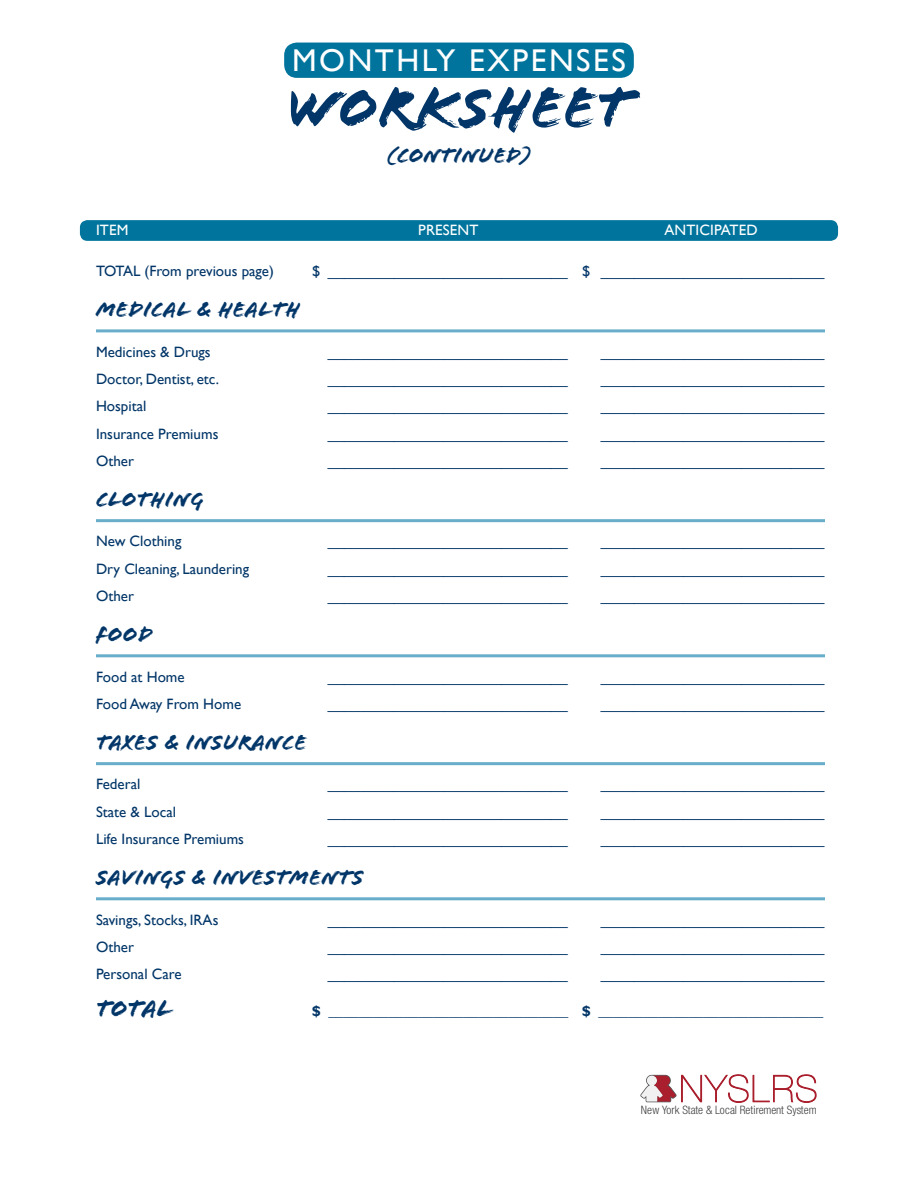
<style>
.page{position:relative;width:918px;height:1188px;background:#fff}
.page>*{position:absolute;margin:0;border:0;box-sizing:border-box;transform-origin:0 0}
.t1{font:60.9px "Flood Std";color:#023668}
.t2{font:31.5px "Gill Sans";letter-spacing:.08em;color:#fff}
.t3{font:25.5px "Flood Std";color:#023668}
.t4{font:22.5px "Flood Std";letter-spacing:.01em;color:#023668}
.t5{font:15px "Gill Sans";color:#023668}
.t6{font:700 15px "Gill Sans";color:#023668}
.t7{font:15px "Gill Sans";letter-spacing:.01em;color:#fff}
.t8{font:300 condensed 11.55px "Helvetica Neue LT Std";letter-spacing:-.005em;color:#414042}
</style>
<div class="page">
<svg style="left:640px;top:1075px;width:176px;height:27px"></svg>
<div style="left:284px;top:43px;width:350px;height:35px;background:#00749c;border-radius:13px"></div>
<div style="left:80px;top:220px;width:758px;height:21px;background:#00749c;border-radius:8px"></div>
<hr style="left:96px;top:329px;width:729px;height:3px;background:#68adca">
<hr style="left:96px;top:519px;width:729px;height:3px;background:#68adca">
<hr style="left:96px;top:654px;width:729px;height:3px;background:#68adca">
<hr style="left:96px;top:762px;width:729px;height:3px;background:#68adca">
<hr style="left:96px;top:897px;width:729px;height:3px;background:#68adca">
<h2 class="t2" style="left:292px;top:41px;width:335px">MONTHLY EXPENSES</h2>
<h1 class="t1" style="left:287px;top:72px;width:346px">WORKSHEET</h1>
<h3 class="t4" style="left:386px;top:143px;width:147px">(CONTINUED)</h3>
<p class="t7" style="left:96px;top:221px;width:34px">ITEM</p>
<p class="t7" style="left:418px;top:221px;width:62px">PRESENT</p>
<p class="t7" style="left:664px;top:221px;width:95px">ANTICIPATED</p>
<p class="t5" style="left:96px;top:262px;width:180px">TOTAL (From previous page)</p>
<p class="t5" style="left:312px;top:262px;width:514px">$ _____________________________ $ ___________________________</p>
<h3 class="t4" style="left:96px;top:296px;width:206px">MEDICAL &amp; HEALTH</h3>
<p class="t5" style="left:96px;top:343px;width:116px">Medicines &amp; Drugs</p>
<p class="t5" style="left:328px;top:343px;width:242px">_____________________________</p>
<p class="t5" style="left:601px;top:343px;width:225px">___________________________</p>
<p class="t5" style="left:96px;top:370px;width:125px">Doctor, Dentist, etc.</p>
<p class="t5" style="left:328px;top:370px;width:242px">_____________________________</p>
<p class="t5" style="left:601px;top:370px;width:225px">___________________________</p>
<p class="t5" style="left:96px;top:397px;width:52px">Hospital</p>
<p class="t5" style="left:328px;top:397px;width:242px">_____________________________</p>
<p class="t5" style="left:601px;top:397px;width:225px">___________________________</p>
<p class="t5" style="left:96px;top:425px;width:124px">Insurance Premiums</p>
<p class="t5" style="left:328px;top:425px;width:242px">_____________________________</p>
<p class="t5" style="left:601px;top:425px;width:225px">___________________________</p>
<p class="t5" style="left:96px;top:452px;width:39px">Other</p>
<p class="t5" style="left:328px;top:452px;width:242px">_____________________________</p>
<p class="t5" style="left:601px;top:452px;width:225px">___________________________</p>
<h3 class="t4" style="left:96px;top:486px;width:109px">CLOTHING</h3>
<p class="t5" style="left:96px;top:533px;width:87px">New Clothing</p>
<p class="t5" style="left:328px;top:533px;width:242px">_____________________________</p>
<p class="t5" style="left:601px;top:533px;width:225px">___________________________</p>
<p class="t5" style="left:96px;top:560px;width:155px">Dry Cleaning, Laundering</p>
<p class="t5" style="left:328px;top:560px;width:242px">_____________________________</p>
<p class="t5" style="left:601px;top:560px;width:225px">___________________________</p>
<p class="t5" style="left:96px;top:587px;width:39px">Other</p>
<p class="t5" style="left:328px;top:587px;width:242px">_____________________________</p>
<p class="t5" style="left:601px;top:587px;width:225px">___________________________</p>
<h3 class="t4" style="left:96px;top:621px;width:58px">FOOD</h3>
<p class="t5" style="left:96px;top:668px;width:90px">Food at Home</p>
<p class="t5" style="left:328px;top:668px;width:242px">_____________________________</p>
<p class="t5" style="left:601px;top:668px;width:225px">___________________________</p>
<p class="t5" style="left:96px;top:695px;width:147px">Food Away From Home</p>
<p class="t5" style="left:328px;top:695px;width:242px">_____________________________</p>
<p class="t5" style="left:601px;top:695px;width:225px">___________________________</p>
<h3 class="t4" style="left:96px;top:729px;width:212px">TAXES &amp; INSURANCE</h3>
<p class="t5" style="left:96px;top:776px;width:46px">Federal</p>
<p class="t5" style="left:328px;top:776px;width:242px">_____________________________</p>
<p class="t5" style="left:601px;top:776px;width:225px">___________________________</p>
<p class="t5" style="left:96px;top:803px;width:82px">State &amp; Local</p>
<p class="t5" style="left:328px;top:803px;width:242px">_____________________________</p>
<p class="t5" style="left:601px;top:803px;width:225px">___________________________</p>
<p class="t5" style="left:96px;top:830px;width:150px">Life Insurance Premiums</p>
<p class="t5" style="left:328px;top:830px;width:242px">_____________________________</p>
<p class="t5" style="left:601px;top:830px;width:225px">___________________________</p>
<h3 class="t4" style="left:96px;top:864px;width:269px">SAVINGS &amp; INVESTMENTS</h3>
<p class="t5" style="left:96px;top:911px;width:124px">Savings, Stocks, IRAs</p>
<p class="t5" style="left:328px;top:911px;width:242px">_____________________________</p>
<p class="t5" style="left:601px;top:911px;width:225px">___________________________</p>
<p class="t5" style="left:96px;top:938px;width:39px">Other</p>
<p class="t5" style="left:328px;top:938px;width:242px">_____________________________</p>
<p class="t5" style="left:601px;top:938px;width:225px">___________________________</p>
<p class="t5" style="left:96px;top:965px;width:87px">Personal Care</p>
<p class="t5" style="left:328px;top:965px;width:242px">_____________________________</p>
<p class="t5" style="left:601px;top:965px;width:225px">___________________________</p>
<h3 class="t3" style="left:96px;top:994px;width:78px">TOTAL</h3>
<p class="t6" style="left:312px;top:1002px;width:513px">$ ________________________________ $ ______________________________</p>
<p class="t8" style="left:641px;top:1103px;width:178px">New York State &amp; Local Retirement System</p>
</div>
